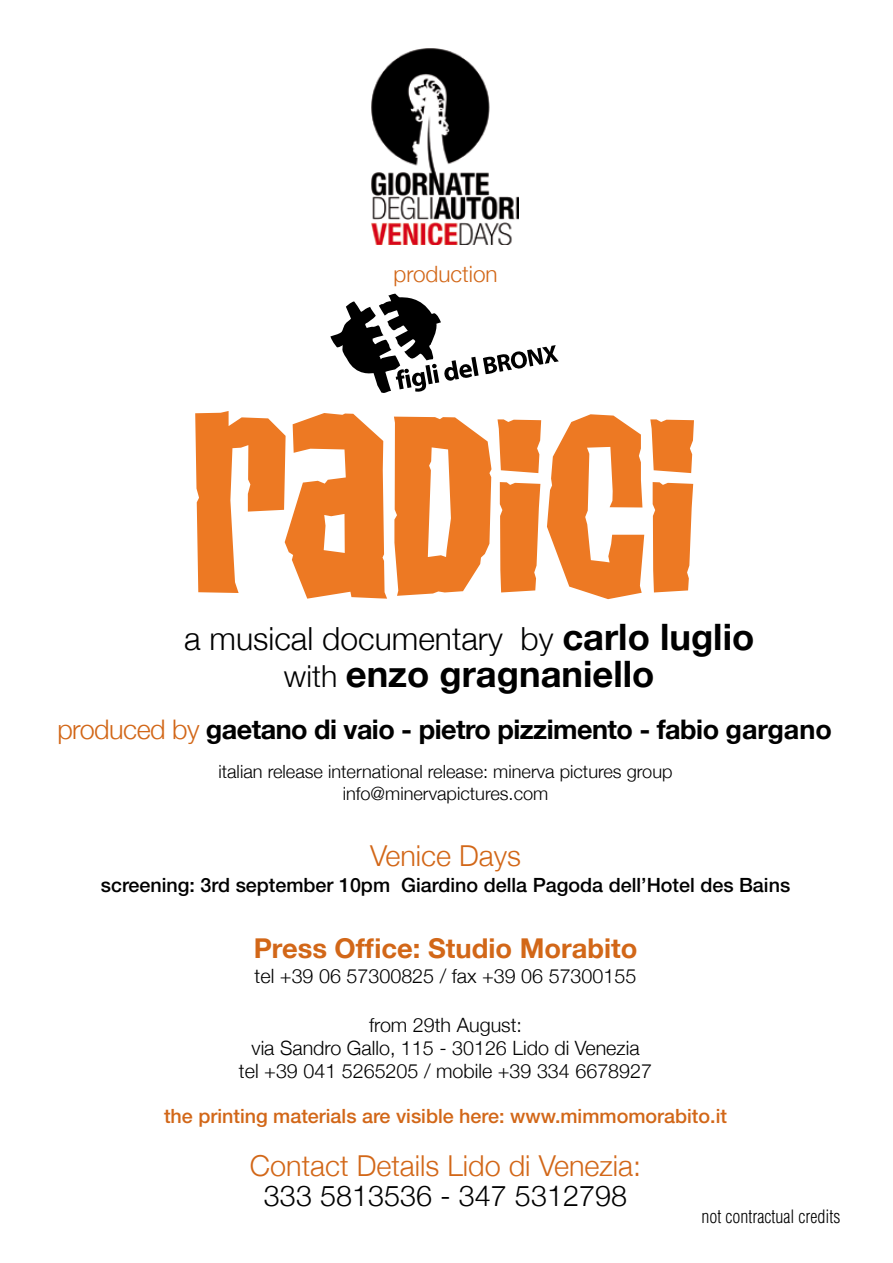
<style>
.page{position:relative;width:893px;height:1263px;background:#fff}
.page>*{position:absolute;margin:0;border:0;box-sizing:border-box;transform-origin:0 0}
.t1{font:700 36.45px "Helvetica Neue";color:#000}
.t2{font:300 31.8px "Helvetica Neue";color:#000}
.t3{font:300 28.8px "Helvetica Neue";color:#d26718}
.t4{font:300 28.8px "Helvetica Neue";color:#000}
.t5{font:700 27.3px "Helvetica Neue";color:#d26718}
.t6{font:700 27px "Helvetica Neue";letter-spacing:-.02em;color:#000}
.t7{font:300 22.5px "Helvetica Neue";color:#d26718}
.t8{font:300 19.65px/22.8px "Helvetica Neue";color:#000;text-align:center}
.t9{font:500 19.65px "Helvetica Neue";color:#000}
.t10{font:500 19.65px "Helvetica Neue";color:#d26718}
.t11{font:300 18.15px/21.9px "Helvetica Neue";color:#000;text-align:center}
.t12{font:300 condensed 18px "Helvetica";color:#000}
.s1{font-weight:700;font-size:36.45px}
.s2{font-weight:300;font-size:30.3px}
.s3{font-weight:300;color:#d26718}
</style>
<div class="page">
<svg style="left:330px;top:294px;width:229px;height:99px"></svg>
<svg style="left:195px;top:411px;width:192px;height:188px"></svg>
<svg style="left:394px;top:417px;width:97px;height:179px"></svg>
<svg style="left:497px;top:419px;width:44px;height:173px"></svg>
<svg style="left:547px;top:414px;width:97px;height:185px"></svg>
<svg style="left:650px;top:419px;width:44px;height:173px"></svg>
<img style="left:371px;top:48px;width:148px;height:196px">
<p class="t7" style="left:393px;top:260px;width:106px">production</p>
<h2 class="t2" style="left:184px;top:619px;width:572px">a musical documentary by <span class="s1">carlo luglio</span></h2>
<h1 class="t1" style="left:284px;top:651px;width:372px"><span class="s2">with</span> enzo gragnaniello</h1>
<h3 class="t6" style="left:57px;top:713px;width:776px"><span class="s3">produced by</span> gaetano di vaio - pietro pizzimento - fabio gargano</h3>
<p class="t11" style="left:218px;top:760px;width:456px">italian release international release: minerva pictures group info@minervapictures.com</p>
<h3 class="t3" style="left:370px;top:838px;width:153px">Venice Days</h3>
<p class="t9" style="left:101px;top:873px;width:691px">screening: 3rd september 10pm Giardino della Pagoda dell’Hotel des Bains</p>
<h3 class="t5" style="left:254px;top:931px;width:385px">Press Office: Studio Morabito</h3>
<p class="t8" style="left:255px;top:965px;width:383px">tel +39 06 57300825 / fax +39 06 57300155</p>
<p class="t8" style="left:239px;top:1013px;width:415px">from 29th August:<br>via Sandro Gallo, 115 - 30126 Lido di Venezia<br>tel +39 041 5265205 / mobile +39 334 6678927</p>
<p class="t10" style="left:164px;top:1104px;width:564px">the printing materials are visible here: www.mimmomorabito.it</p>
<h3 class="t3" style="left:250px;top:1148px;width:393px">Contact Details Lido di Venezia:</h3>
<h3 class="t4" style="left:264px;top:1178px;width:365px">333 5813536 - 347 5312798</h3>
<p class="t12" style="left:702px;top:1205px;width:140px">not contractual credits</p>
</div>
